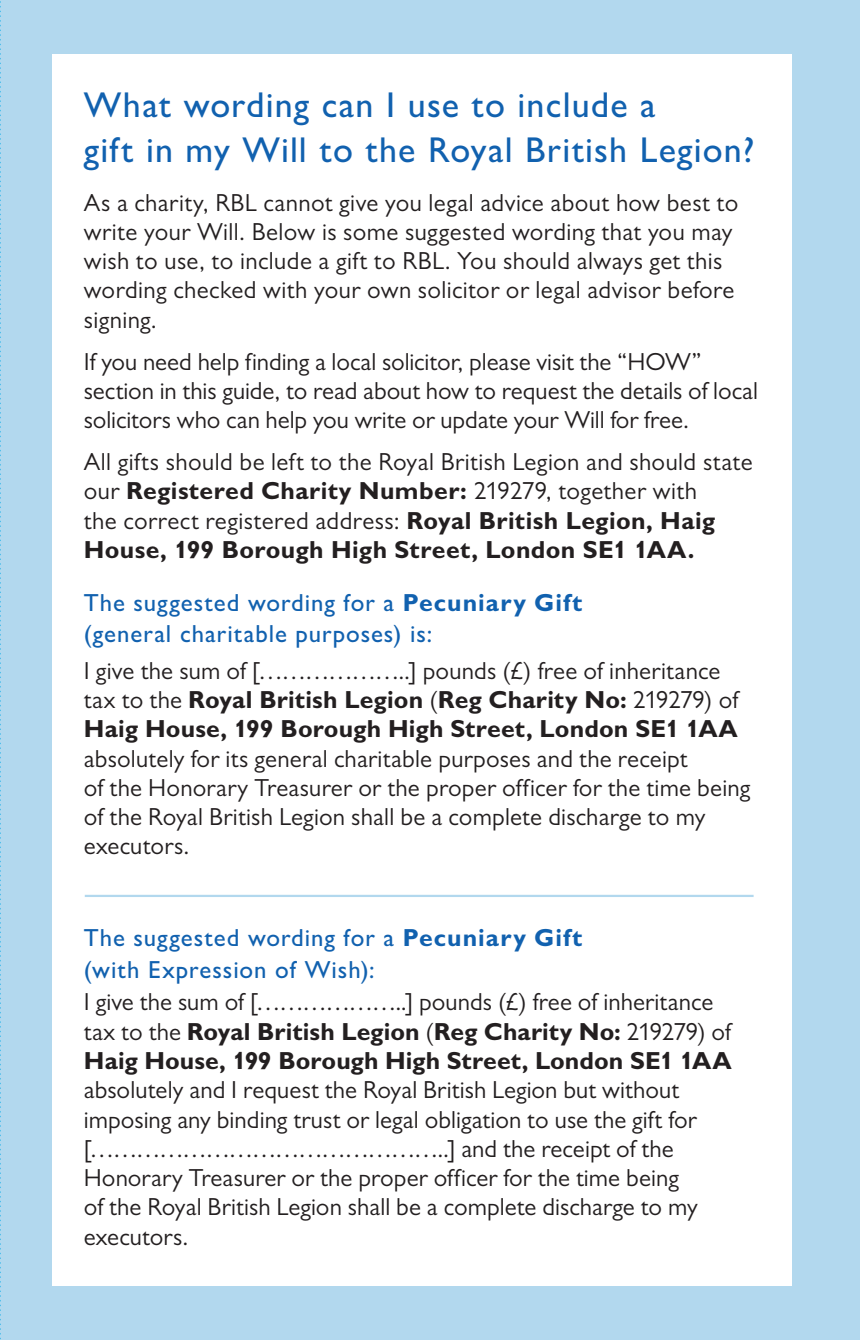
<style>
.page{position:relative;width:860px;height:1340px;background:#fff}
.page>*{position:absolute;margin:0;border:0;box-sizing:border-box;transform-origin:0 0}
.t1{font:500 36px/45px "Gill Sans MT Pro RBL";letter-spacing:.03em;color:#1161af}
.t2{font:24.75px/29.2px "Gill Sans MT Pro RBL";letter-spacing:.005em;color:#231f20}
.t3{font:700 24.75px/29.2px "Gill Sans MT Pro RBL";letter-spacing:.005em;color:#231f20}
.t4{font:500 24.75px/31.5px "Gill Sans MT Pro RBL";letter-spacing:.04em;color:#1161af}
.s1{font-weight:700}
.s2{font-weight:400}
</style>
<div class="page">
<div style="left:0;top:0;width:859px;height:1339px;background:#b2d8ee"></div>
<div style="left:52px;top:54px;width:739px;height:1231px;background:#fff"></div>
<hr style="left:85px;top:894px;width:668px;height:3px;background:#b2d8ee">
<svg style="left:0;top:1px;width:30px;height:1339px"></svg>
<h1 class="t1" style="left:84px;top:82px;width:672px">What wording can I use to include a<br>gift in my Will to the Royal British Legion?</h1>
<p class="t2" style="left:84px;top:187px;width:656px">As a charity, RBL cannot give you legal advice about how best to write your Will. Below is some suggested wording that you may wish to use, to include a gift to RBL. You should always get this wording checked with your own solicitor or legal advisor before signing.</p>
<p class="t2" style="left:84px;top:346px;width:675px">If you need help finding a local solicitor, please visit the “HOW” section in this guide, to read about how to request the details of local solicitors who can help you write or update your Will for free.</p>
<p class="t2" style="left:84px;top:447px;width:670px">All gifts should be left to the Royal British Legion and should state our <span class="s1">Registered Charity Number:</span> 219279, together with<br>the correct registered address: <span class="s1">Royal British Legion, Haig House, 199 Borough High Street, London SE1 1AA.</span></p>
<p class="t4" style="left:84px;top:586px;width:500px">The suggested wording for a <span class="s1">Pecuniary Gift </span>(general charitable purposes) is:</p>
<p class="t3" style="left:84px;top:655px;width:655px"><span class="s2">I give the sum of [………………..] pounds (£) free of inheritance tax to the</span> Royal British Legion <span class="s2">(</span>Reg Charity No: <span class="s2">219279) of<br></span>Haig House, 199 Borough High Street, London SE1 1AA</p>
<p class="t2" style="left:84px;top:743px;width:668px">absolutely for its general charitable purposes and the receipt<br>of the Honorary Treasurer or the proper officer for the time being of the Royal British Legion shall be a complete discharge to my executors.</p>
<p class="t4" style="left:84px;top:921px;width:500px">The suggested wording for a <span class="s1">Pecuniary Gift </span>(with Expression of Wish):</p>
<p class="t3" style="left:84px;top:987px;width:649px"><span class="s2">I give the sum of [………………..] pounds (£) free of inheritance tax to the</span> Royal British Legion <span class="s2">(</span>Reg Charity No: <span class="s2">219279) of<br></span>Haig House, 199 Borough High Street, London SE1 1AA</p>
<p class="t2" style="left:84px;top:1075px;width:615px">absolutely and I request the Royal British Legion but without imposing any binding trust or legal obligation to use the gift for [………………………………………..] and the receipt of the Honorary Treasurer or the proper officer for the time being of the Royal British Legion shall be a complete discharge to my executors.</p>
</div>
